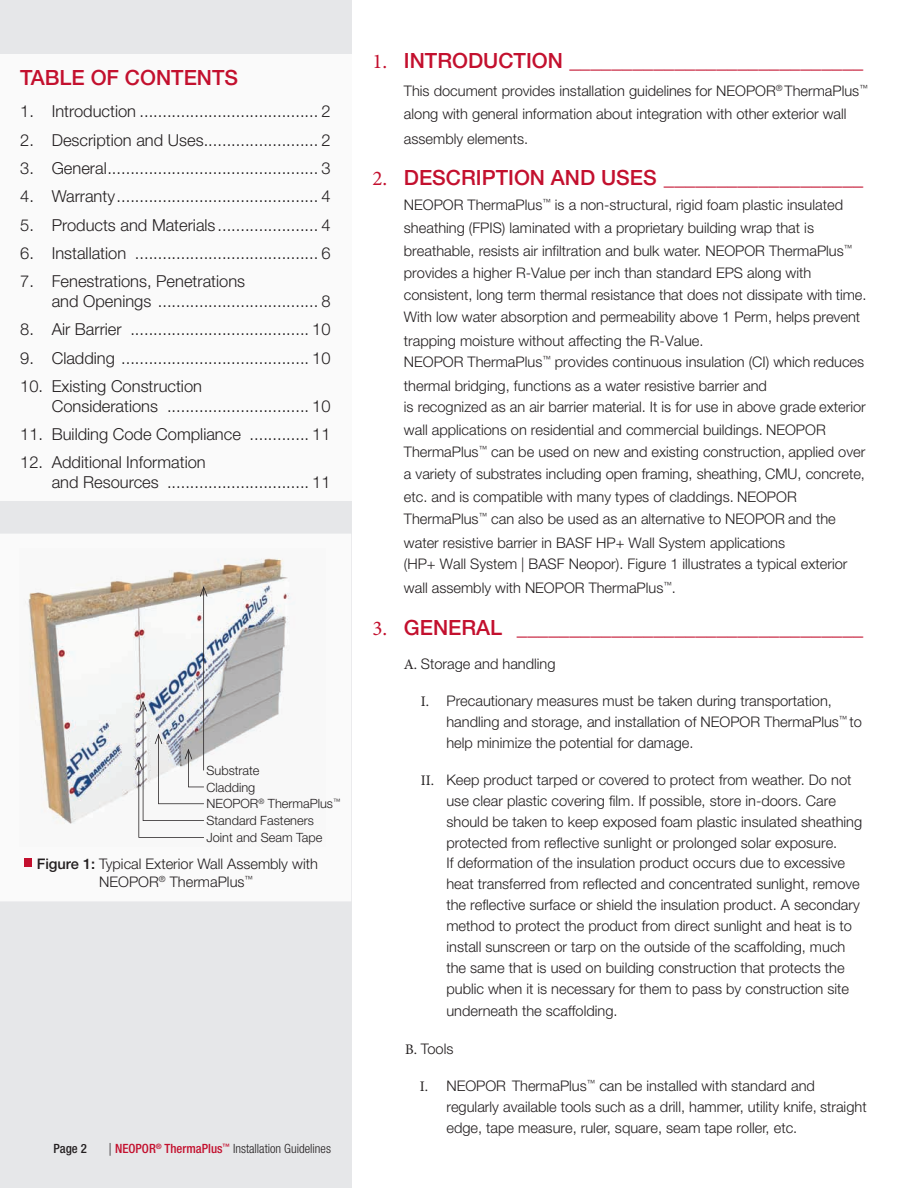
<style>
.page{position:relative;width:918px;height:1188px;background:#fff}
.page>*{position:absolute;margin:0;border:0;box-sizing:border-box;transform-origin:0 0}
.t1{font:500 21px "Helvetica Neue LT Std";color:#c3102e}
.t2{font:300 16.5px/19.8px "Helvetica Neue LT Std";color:#231f20}
.t3{font:300 14.7px/21px "Helvetica Neue LT Std";color:#231f20}
.t4{font:300 12.75px/16.8px "Helvetica Neue LT Std";color:#231f20}
.t5{font:300 condensed 12.75px "Helvetica Neue LT Std";color:#231f20}
.t6{font:500 condensed 12.75px "Helvetica Neue LT Std";color:#231f20}
.s1{font-weight:500}
.s2{font-stretch:normal}
.s3{font-weight:500;color:#c3102e}
.s4{font-family:"Minion Pro";font-weight:400}
</style>
<div class="page">
<div style="left:0;top:0;width:351px;height:1188px;background:#e6e7e9"></div>
<div style="left:0;top:54px;width:351px;height:447px;background:#fafafa"></div>
<div style="left:0;top:534px;width:351px;height:367px;background:#fafafa"></div>
<div style="left:24px;top:859px;width:8px;height:8px;background:#c3102e"></div>
<img style="left:19px;top:548px;width:307px;height:298px">
<hr style="left:203px;top:587px;width:1px;height:184px;background:#231f20">
<svg style="left:200px;top:586px;width:7px;height:11px"></svg>
<svg style="left:138px;top:760px;width:66px;height:78px"></svg>
<svg style="left:135px;top:759px;width:8px;height:11px"></svg>
<svg style="left:143px;top:702px;width:61px;height:119px"></svg>
<svg style="left:139px;top:701px;width:8px;height:10px"></svg>
<svg style="left:158px;top:734px;width:46px;height:70px"></svg>
<svg style="left:155px;top:733px;width:7px;height:11px"></svg>
<svg style="left:188px;top:749px;width:16px;height:38px"></svg>
<svg style="left:185px;top:749px;width:7px;height:10px"></svg>
<h1 class="t1" style="left:20px;top:65px;width:219px">TABLE OF CONTENTS</h1>
<p class="t2" style="left:20px;top:101px;width:312px">1. Introduction ....................................... 2</p>
<p class="t2" style="left:20px;top:130px;width:312px">2. Description and Uses ......................... 2</p>
<p class="t2" style="left:20px;top:158px;width:312px">3. General .............................................. 3</p>
<p class="t2" style="left:20px;top:186px;width:312px">4. Warranty ............................................ 4</p>
<p class="t2" style="left:20px;top:215px;width:312px">5. Products and Materials ...................... 4</p>
<p class="t2" style="left:20px;top:243px;width:312px">6. Installation ........................................ 6</p>
<p class="t2" style="left:52px;top:271px;width:280px;text-indent:-31px">7. Fenestrations, Penetrations<br>and Openings ................................... 8</p>
<p class="t2" style="left:20px;top:319px;width:312px">8. Air Barrier ....................................... 10</p>
<p class="t2" style="left:20px;top:348px;width:312px">9. Cladding ......................................... 10</p>
<p class="t2" style="left:52px;top:376px;width:280px;text-indent:-31px">10. Existing Construction<br>Considerations ............................... 10</p>
<p class="t2" style="left:20px;top:424px;width:312px">11. Building Code Compliance ............. 11</p>
<p class="t2" style="left:52px;top:452px;width:280px;text-indent:-31px">12. Additional Information<br>and Resources ............................... 11</p>
<p class="t4" style="left:206px;top:762px;width:135px">Substrate<br>Cladding<br>NEOPOR<sup>®</sup> ThermaPlus<sup>™<br></sup>Standard Fasteners<br>Joint and Seam Tape</p>
<p class="t3" style="left:37px;top:855px;width:283px;line-height:17.5px;text-align:center"><span class="s1">FIGURE 1:</span> Typical Exterior Wall Assembly with<br>NEOPOR<sup>®</sup> ThermaPlus<sup>™</sup></p>
<p class="t6" style="left:53px;top:1141px;width:35px">Page 2</p>
<p class="t5" style="left:109px;top:1141px;width:224px"><span class="s2">|</span> <span class="s3">NEOPOR</span><sup>®</sup> <span class="s3">ThermaPlus</span><sup>™</sup> Installation Guidelines</p>
<h1 class="t1" style="left:373px;top:48px;width:492px"><span class="s4">1.</span> INTRODUCTION ____________________________</h1>
<p class="t3" style="left:404px;top:79px;width:465px;line-height:23.1px">This document provides installation guidelines for NEOPOR<sup>®</sup> ThermaPlus<sup>™ </sup>along with general information about integration with other exterior wall</p>
<p class="t3" style="left:404px;top:128px;width:126px">assembly elements.</p>
<h1 class="t1" style="left:373px;top:165px;width:492px"><span class="s4">2.</span> DESCRIPTION AND USES ___________________</h1>
<p class="t3" style="left:404px;top:193px;width:450px;line-height:22.8px">NEOPOR ThermaPlus<sup>™</sup> is a non-structural, rigid foam plastic insulated sheathing (FPIS) laminated with a proprietary building wrap that is breathable, resists air infi ltration and bulk water. NEOPOR ThermaPlus<sup>™</sup></p>
<p class="t3" style="left:404px;top:261px;width:464px;line-height:22.8px">provides a higher R-Value per inch than standard EPS along with consistent, long term thermal resistance that does not dissipate with time.<br>With low water absorption and permeability above 1 Perm, helps prevent trapping moisture without affecting the R-Value.</p>
<p class="t3" style="left:404px;top:350px;width:462px;line-height:23.2px">NEOPOR ThermaPlus<sup>™</sup> provides continuous insulation (CI) which reduces thermal bridging, functions as a water resistive barrier and</p>
<p class="t3" style="left:404px;top:395px;width:463px;line-height:22.6px">is recognized as an air barrier material. It is for use in above grade exterior wall applications on residential and commercial buildings. NEOPOR ThermaPlus<sup>™</sup> can be used on new and existing construction, applied over a variety of substrates including open framing, sheathing, CMU, concrete, etc. and is compatible with many types of claddings. NEOPOR ThermaPlus<sup>™</sup> can also be used as an alternative to NEOPOR and the water resistive barrier in BASF HP+ Wall System applications</p>
<p class="t3" style="left:404px;top:552px;width:445px;line-height:23.2px">(HP+ Wall System | BASF Neopor). Figure 1 illustrates a typical exterior wall assembly with NEOPOR ThermaPlus<sup>™</sup>.</p>
<h1 class="t1" style="left:373px;top:615px;width:492px"><span class="s4">3.</span> GENERAL _________________________________</h1>
<p class="t3" style="left:404px;top:652px;width:153px"><span class="s4">A.</span> Storage and handling</p>
<p class="t3" style="left:446px;top:690px;width:417px;text-indent:-26px"><span class="s4">I.</span> Precautionary measures must be taken during transportation, handling and storage, and installation of NEOPOR ThermaPlus<sup>™</sup> to help minimize the potential for damage.</p>
<p class="t3" style="left:446px;top:769px;width:417px;text-indent:-26px"><span class="s4">II.</span> Keep product tarped or covered to protect from weather. Do not use clear plastic covering fi lm. If possible, store in-doors. Care should be taken to keep exposed foam plastic insulated sheathing protected from refl ective sunlight or prolonged solar exposure.</p>
<p class="t3" style="left:446px;top:852px;width:415px">If deformation of the insulation product occurs due to excessive heat transferred from refl ected and concentrated sunlight, remove the refl ective surface or shield the insulation product. A secondary method to protect the product from direct sunlight and heat is to install sunscreen or tarp on the outside of the scaffolding, much the same that is used on building construction that protects the public when it is necessary for them to pass by construction site underneath the scaffolding.</p>
<p class="t3" style="left:405px;top:1038px;width:50px"><span class="s4">B.</span> Tools</p>
<p class="t3" style="left:446px;top:1075px;width:422px;text-indent:-27px"><span class="s4">I.</span> NEOPOR ThermaPlus<sup>™</sup> can be installed with standard and regularly available tools such as a drill, hammer, utility knife, straight edge, tape measure, ruler, square, seam tape roller, etc.</p>
</div>
